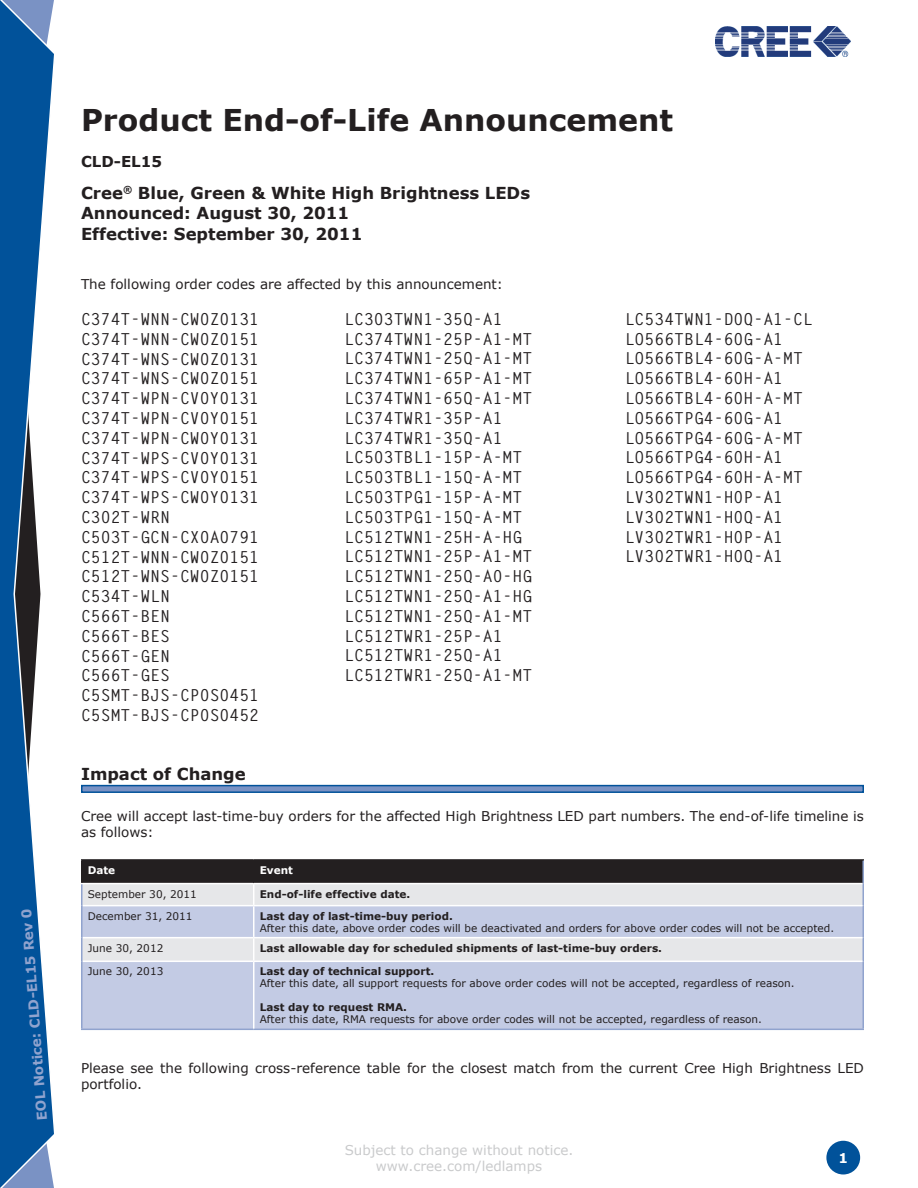
<style>
.page{position:relative;width:918px;height:1188px;background:#fff}
.page>*{position:absolute;margin:0;border:0;box-sizing:border-box;transform-origin:0 0}
.t1{font:700 30px "Verdana";color:#231f20}
.Section_Heading{font:700 16.5px "Letter Gothic Std";color:#231f20}
.t2{font:700 16.5px "Verdana";color:#231f20}
.t3{font:700 15px "Verdana";color:#231f20}
.t4{font:13.5px/16.2px "Verdana";color:#231f20}
.t5{font:13.5px/16.2px "Verdana";color:#939598;text-align:center}
.t6{font:700 13.5px "Verdana";color:#90a3ce}
.t7{font:700 13.5px "Verdana";color:#fff}
.t8{font:10.5px "Verdana";color:#231f20}
.t9{font:700 10.5px "Verdana";color:#231f20}
.t10{font:700 10.5px "Verdana";color:#fff}
</style>
<div class="page">
<div style="left:826px;top:1141px;width:34px;height:33px;background:#01529a;border-radius:50%"></div>
<img style="left:716px;top:27px;width:134px;height:29px">
<svg style="left:0;top:0;width:54px;height:1188px"></svg>
<svg style="left:81px;top:785px;width:783px;height:8px;background:#4e7bb5"></svg>
<svg style="left:82px;top:906px;width:780px;height:123px;background:#c9d0e5"></svg>
<hr style="left:82px;top:937px;width:172px;height:1px;background:#fff">
<hr style="left:82px;top:961px;width:172px;height:1px;background:#fff">
<hr style="left:81px;top:906px;width:1px;height:32px;background:#90a3ce">
<svg style="left:81px;top:938px;width:1px;height:23px"></svg>
<hr style="left:81px;top:961px;width:1px;height:68px;background:#90a3ce">
<hr style="left:81px;top:1029px;width:173px;height:1px;background:#90a3ce">
<hr style="left:81px;top:859px;width:173px;height:2px;background:#231f20">
<hr style="left:254px;top:859px;width:610px;height:2px;background:#231f20">
<hr style="left:862px;top:861px;width:2px;height:23px;background:#90a3ce">
<hr style="left:862px;top:884px;width:2px;height:22px;background:#90a3ce">
<hr style="left:862px;top:906px;width:2px;height:32px;background:#90a3ce">
<hr style="left:862px;top:938px;width:2px;height:23px;background:#90a3ce">
<hr style="left:862px;top:961px;width:2px;height:68px;background:#90a3ce">
<hr style="left:254px;top:1029px;width:610px;height:1px;background:#90a3ce">
<hr style="left:254px;top:937px;width:608px;height:1px;background:#fff">
<hr style="left:254px;top:961px;width:608px;height:1px;background:#fff">
<svg style="left:81px;top:860px;width:782px;height:46px;background:#868486"></svg>
<hr style="left:253px;top:906px;width:1px;height:31px;background:#fff">
<svg style="left:253px;top:938px;width:1px;height:23px"></svg>
<hr style="left:253px;top:962px;width:1px;height:67px;background:#fff">
<p class="t6" style="left:33px;top:1121px;width:214px;rotate:-94deg">EOL Notice: CLD-EL15 Rev 0</p>
<p class="t1" style="left:81px;top:101px;width:594px">Product End-of-Life Announcement</p>
<p class="t3" style="left:81px;top:152px;width:83px">CLD-EL15</p>
<p class="t2" style="left:81px;top:182px;width:451px">Cree<sup>®</sup> Blue, Green &amp; White High Brightness LEDs</p>
<p class="t2" style="left:81px;top:202px;width:270px">Announced: August 30, 2011</p>
<p class="t2" style="left:81px;top:224px;width:283px">Effective: September 30, 2011</p>
<p class="t4" style="left:81px;top:275px;width:424px">The following order codes are affected by this announcement:</p>
<p class="Section_Heading" style="left:81px;top:309px;width:180px">C374T-WNN-CW0Z0131</p>
<p class="Section_Heading" style="left:81px;top:329px;width:180px">C374T-WNN-CW0Z0151</p>
<p class="Section_Heading" style="left:81px;top:348px;width:180px">C374T-WNS-CW0Z0131</p>
<p class="Section_Heading" style="left:81px;top:368px;width:180px">C374T-WNS-CW0Z0151</p>
<p class="Section_Heading" style="left:81px;top:388px;width:180px">C374T-WPN-CV0Y0131</p>
<p class="Section_Heading" style="left:81px;top:408px;width:180px">C374T-WPN-CV0Y0151</p>
<p class="Section_Heading" style="left:81px;top:428px;width:180px">C374T-WPN-CW0Y0131</p>
<p class="Section_Heading" style="left:81px;top:447px;width:180px">C374T-WPS-CV0Y0131</p>
<p class="Section_Heading" style="left:81px;top:467px;width:180px">C374T-WPS-CV0Y0151</p>
<p class="Section_Heading" style="left:81px;top:487px;width:180px">C374T-WPS-CW0Y0131</p>
<p class="Section_Heading" style="left:81px;top:507px;width:91px">C302T-WRN</p>
<p class="Section_Heading" style="left:81px;top:527px;width:180px">C503T-GCN-CX0A0791</p>
<p class="Section_Heading" style="left:81px;top:546px;width:180px">C512T-WNN-CW0Z0151</p>
<p class="Section_Heading" style="left:81px;top:566px;width:180px">C512T-WNS-CW0Z0151</p>
<p class="Section_Heading" style="left:81px;top:586px;width:91px">C534T-WLN</p>
<p class="Section_Heading" style="left:81px;top:606px;width:91px">C566T-BEN</p>
<p class="Section_Heading" style="left:81px;top:626px;width:91px">C566T-BES</p>
<p class="Section_Heading" style="left:81px;top:645px;width:91px">C566T-GEN</p>
<p class="Section_Heading" style="left:81px;top:665px;width:91px">C566T-GES</p>
<p class="Section_Heading" style="left:81px;top:685px;width:180px">C5SMT-BJS-CP0S0451</p>
<p class="Section_Heading" style="left:81px;top:705px;width:180px">C5SMT-BJS-CP0S0452</p>
<p class="Section_Heading" style="left:344px;top:309px;width:160px">LC303TWN1-35Q-A1</p>
<p class="Section_Heading" style="left:344px;top:328px;width:190px">LC374TWN1-25P-A1-MT</p>
<p class="Section_Heading" style="left:344px;top:348px;width:190px">LC374TWN1-25Q-A1-MT</p>
<p class="Section_Heading" style="left:344px;top:368px;width:190px">LC374TWN1-65P-A1-MT</p>
<p class="Section_Heading" style="left:344px;top:388px;width:190px">LC374TWN1-65Q-A1-MT</p>
<p class="Section_Heading" style="left:344px;top:408px;width:160px">LC374TWR1-35P-A1</p>
<p class="Section_Heading" style="left:344px;top:427px;width:160px">LC374TWR1-35Q-A1</p>
<p class="Section_Heading" style="left:344px;top:447px;width:180px">LC503TBL1-15P-A-MT</p>
<p class="Section_Heading" style="left:344px;top:467px;width:180px">LC503TBL1-15Q-A-MT</p>
<p class="Section_Heading" style="left:344px;top:487px;width:180px">LC503TPG1-15P-A-MT</p>
<p class="Section_Heading" style="left:344px;top:507px;width:180px">LC503TPG1-15Q-A-MT</p>
<p class="Section_Heading" style="left:344px;top:526px;width:180px">LC512TWN1-25H-A-HG</p>
<p class="Section_Heading" style="left:344px;top:546px;width:190px">LC512TWN1-25P-A1-MT</p>
<p class="Section_Heading" style="left:344px;top:566px;width:190px">LC512TWN1-25Q-A0-HG</p>
<p class="Section_Heading" style="left:344px;top:586px;width:190px">LC512TWN1-25Q-A1-HG</p>
<p class="Section_Heading" style="left:344px;top:606px;width:190px">LC512TWN1-25Q-A1-MT</p>
<p class="Section_Heading" style="left:344px;top:625px;width:160px">LC512TWR1-25P-A1</p>
<p class="Section_Heading" style="left:344px;top:645px;width:160px">LC512TWR1-25Q-A1</p>
<p class="Section_Heading" style="left:344px;top:665px;width:190px">LC512TWR1-25Q-A1-MT</p>
<p class="Section_Heading" style="left:625px;top:309px;width:190px">LC534TWN1-D0Q-A1-CL</p>
<p class="Section_Heading" style="left:625px;top:328px;width:160px">LO566TBL4-60G-A1</p>
<p class="Section_Heading" style="left:625px;top:348px;width:180px">LO566TBL4-60G-A-MT</p>
<p class="Section_Heading" style="left:625px;top:368px;width:160px">LO566TBL4-60H-A1</p>
<p class="Section_Heading" style="left:625px;top:388px;width:180px">LO566TBL4-60H-A-MT</p>
<p class="Section_Heading" style="left:625px;top:408px;width:160px">LO566TPG4-60G-A1</p>
<p class="Section_Heading" style="left:625px;top:427px;width:180px">LO566TPG4-60G-A-MT</p>
<p class="Section_Heading" style="left:625px;top:447px;width:160px">LO566TPG4-60H-A1</p>
<p class="Section_Heading" style="left:625px;top:467px;width:180px">LO566TPG4-60H-A-MT</p>
<p class="Section_Heading" style="left:625px;top:487px;width:160px">LV302TWN1-H0P-A1</p>
<p class="Section_Heading" style="left:625px;top:507px;width:160px">LV302TWN1-H0Q-A1</p>
<p class="Section_Heading" style="left:625px;top:526px;width:160px">LV302TWR1-H0P-A1</p>
<p class="Section_Heading" style="left:625px;top:546px;width:160px">LV302TWR1-H0Q-A1</p>
<p class="t2" style="left:81px;top:764px;width:166px">Impact of Change</p>
<p class="t4" style="left:81px;top:807px;width:785px">Cree will accept last-time-buy orders for the affected High Brightness LED part numbers. The end-of-life timeline is as follows:</p>
<p class="t10" style="left:88px;top:863px;width:29px">Date</p>
<p class="t10" style="left:260px;top:863px;width:35px">Event</p>
<p class="t8" style="left:88px;top:887px;width:111px">September 30, 2011</p>
<p class="t9" style="left:260px;top:887px;width:152px">End-of-life effective date.</p>
<p class="t8" style="left:88px;top:909px;width:106px">December 31, 2011</p>
<p class="t9" style="left:260px;top:909px;width:195px">Last day of last-time-buy period.</p>
<p class="t8" style="left:260px;top:921px;width:576px">After this date, above order codes will be deactivated and orders for above order codes will not be accepted.</p>
<p class="t8" style="left:88px;top:941px;width:77px">June 30, 2012</p>
<p class="t9" style="left:260px;top:941px;width:404px">Last allowable day for scheduled shipments of last-time-buy orders.</p>
<p class="t8" style="left:88px;top:965px;width:77px">June 30, 2013</p>
<p class="t9" style="left:260px;top:965px;width:176px">Last day of technical support.</p>
<p class="t8" style="left:260px;top:977px;width:536px">After this date, all support requests for above order codes will not be accepted, regardless of reason.</p>
<p class="t9" style="left:260px;top:1001px;width:149px">Last day to request RMA.</p>
<p class="t8" style="left:260px;top:1013px;width:504px">After this date, RMA requests for above order codes will not be accepted, regardless of reason.</p>
<p class="t4" style="left:81px;top:1059px;width:785px">Please see the following cross-reference table for the closest match from the current Cree High Brightness LED portfolio.</p>
<p class="t5" style="left:345px;top:1141px;width:230px">Subject to change without notice. www.cree.com/ledlamps</p>
<p class="t7" style="left:838px;top:1149px;width:11px">1</p>
</div>
